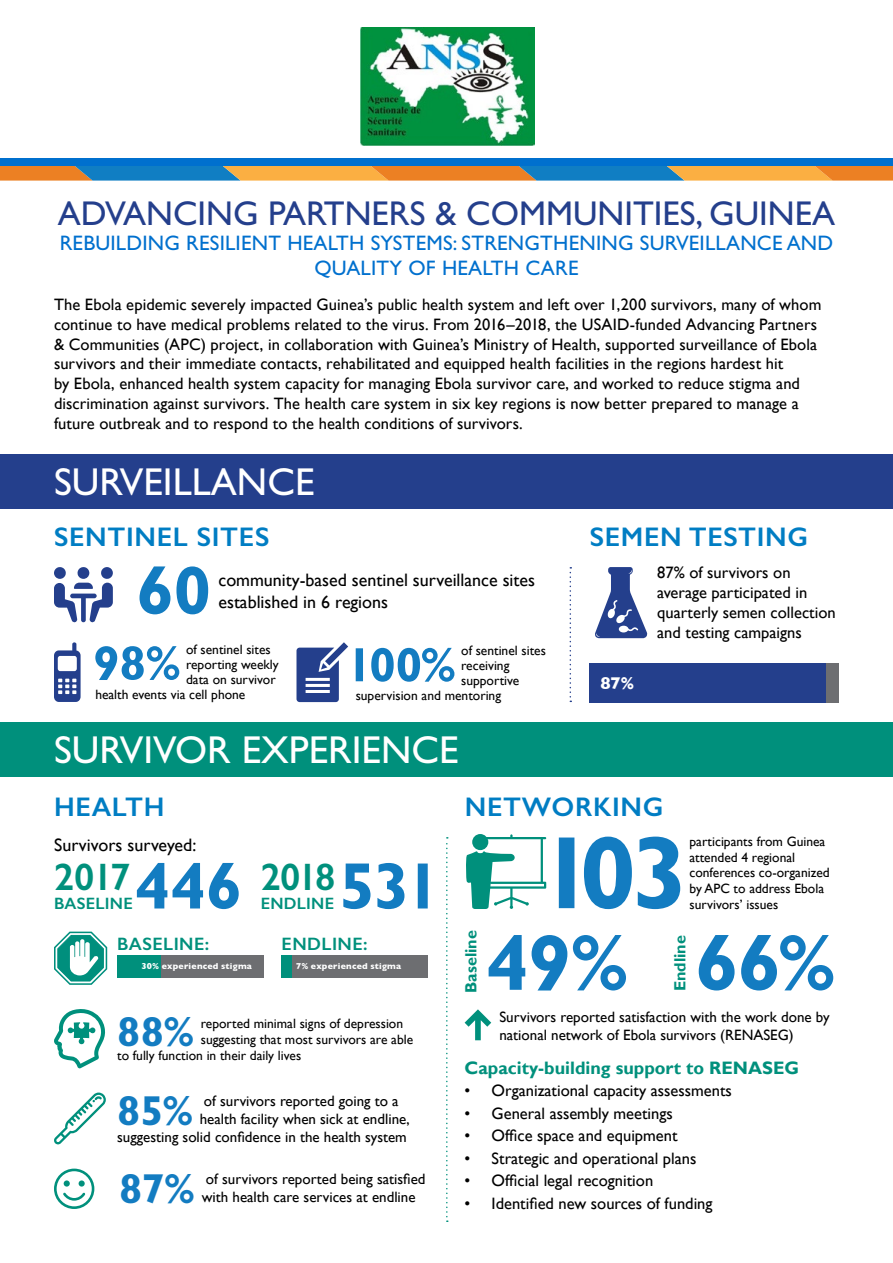
<style>
.page{position:relative;width:893px;height:1263px;background:#fff}
.page>*{position:absolute;margin:0;border:0;box-sizing:border-box;transform-origin:0 0}
.Activity_Title{font:700 79.35px "Gill Sans Std";color:#137cc1}
.Activity_Title-2{font:700 68.4px "Gill Sans Std";color:#137cc1}
.Activity_Title-3{font:700 42px "Gill Sans Std";color:#137cc1}
.Theme_Area{font:39px "Gill Sans Std";color:#fff}
.t1{font:600 38.4px "Gill Sans";letter-spacing:-.06em;color:#00907c}
.t2{font:34.5px "Gill Sans Std";color:#243f8c}
.Heading{font:600 27px "Gill Sans";letter-spacing:.025em;color:#007dc3}
.t3{font:21px/25.2px "Gill Sans Std";letter-spacing:.01em;color:#0070ce;text-align:center}
.Intro_Text{font:18px/21.6px "Gill Sans";color:#000}
.t4{font:700 18px "Gill Sans";color:#00907c}
.t5{font:600 18px "Gill Sans";letter-spacing:.025em;color:#00907c}
.t6{font:700 17.4px "Gill Sans";color:#fff}
.Intro_Text-2{font:16.5px/19.8px "Gill Sans";color:#000}
.t7{font:600 16.5px "Gill Sans";letter-spacing:.015em;color:#00907c}
.t8{font:700 16.2px "Gill Sans";color:#00907c}
.t9{font:15px/18px "Gill Sans";color:#000}
.t10{font:13.5px/15.8px "Gill Sans";color:#000}
.t11{font:700 8.7px "Gill Sans";letter-spacing:.03em;color:#fff}
</style>
<div class="page">
<div style="left:0;top:454px;width:893px;height:54px;background:#243f8c"></div>
<div style="left:0;top:722px;width:893px;height:54px;background:#00907c"></div>
<div style="left:590px;top:663px;width:237px;height:39px;background:#243f8c"></div>
<div style="left:826px;top:663px;width:13px;height:39px;background:#6d6e71"></div>
<svg style="left:0;top:166px;width:893px;height:15px"></svg>
<div style="left:0;top:158px;width:893px;height:8px;background:#0070ce"></div>
<img style="left:360px;top:27px;width:175px;height:119px">
<svg style="left:54px;top:567px;width:59px;height:55px"></svg>
<svg style="left:95px;top:646px;width:84px;height:34px"></svg>
<svg style="left:54px;top:642px;width:27px;height:60px"></svg>
<svg style="left:595px;top:567px;width:52px;height:71px"></svg>
<svg style="left:446px;top:837px;width:2px;height:385px"></svg>
<svg style="left:570px;top:567px;width:1px;height:135px"></svg>
<svg style="left:54px;top:1092px;width:52px;height:52px"></svg>
<svg style="left:356px;top:648px;width:98px;height:34px"></svg>
<svg style="left:296px;top:642px;width:52px;height:60px"></svg>
<svg style="left:54px;top:1168px;width:40px;height:41px"></svg>
<svg style="left:54px;top:1009px;width:52px;height:59px"></svg>
<svg style="left:466px;top:834px;width:80px;height:75px"></svg>
<svg style="left:559px;top:836px;width:121px;height:73px"></svg>
<svg style="left:465px;top:1009px;width:26px;height:31px"></svg>
<svg style="left:137px;top:863px;width:102px;height:46px"></svg>
<svg style="left:343px;top:863px;width:85px;height:46px"></svg>
<div style="left:287px;top:955px;width:141px;height:23px;background:#6d6e71"></div>
<div style="left:282px;top:955px;width:10px;height:23px;background:#00907c"></div>
<div style="left:117px;top:955px;width:44px;height:23px;background:#00907c"></div>
<div style="left:161px;top:955px;width:102px;height:23px;background:#6d6e71"></div>
<svg style="left:54px;top:931px;width:54px;height:54px"></svg>
<p class="t2" style="left:58px;top:193px;width:779px">ADVANCING PARTNERS &amp; COMMUNITIES, GUINEA</p>
<p class="t3" style="left:60px;top:230px;width:775px">REBUILDING RESILIENT HEALTH SYSTEMS: STRENGTHENING SURVEILLANCE AND<br>QUALITY OF HEALTH CARE</p>
<p class="Intro_Text-2" style="left:54px;top:295px;width:769px">The Ebola epidemic severely impacted Guinea’s public health system and left over 1,200 survivors, many of whom continue to have medical problems related to the virus. From 2016–2018, the USAID-funded Advancing Partners &amp; Communities (APC) project, in collaboration with Guinea’s Ministry of Health, supported surveillance of Ebola survivors and their immediate contacts, rehabilitated and equipped health facilities in the regions hardest hit<br>by Ebola, enhanced health system capacity for managing Ebola survivor care, and worked to reduce stigma and discrimination against survivors. The health care system in six key regions is now better prepared to manage a future outbreak and to respond to the health conditions of survivors.</p>
<p class="Theme_Area" style="left:54px;top:459px;width:262px">SURVEILLANCE</p>
<p class="Heading" style="left:54px;top:521px;width:217px">SENTINEL SITES</p>
<p class="Heading" style="left:590px;top:521px;width:220px">SEMEN TESTING</p>
<p class="Activity_Title-2" style="left:136px;top:550px;width:76px">60</p>
<p class="Intro_Text" style="left:218px;top:569px;width:318px">community-based sentinel surveillance sites established in 6 regions</p>
<p class="t10" style="left:186px;top:642px;width:86px">of sentinel sites</p>
<p class="t10" style="left:186px;top:657px;width:94px">reporting weekly</p>
<p class="t10" style="left:186px;top:672px;width:91px">data on survivor</p>
<p class="t10" style="left:95px;top:687px;width:152px">health events via cell phone</p>
<p class="t10" style="left:461px;top:643px;width:86px">of sentinel sites</p>
<p class="t10" style="left:461px;top:658px;width:50px">receiving</p>
<p class="t10" style="left:461px;top:673px;width:60px">supportive</p>
<p class="t10" style="left:356px;top:688px;width:147px">supervision and mentoring</p>
<p class="Theme_Area" style="left:54px;top:727px;width:406px">SURVIVOR EXPERIENCE</p>
<p class="t6" style="left:600px;top:669px;width:36px">87%</p>
<p class="Intro_Text-2" style="left:657px;top:563px;width:180px">87% of survivors on average participated in quarterly semen collection and testing campaigns</p>
<p class="Heading" style="left:54px;top:790px;width:112px">HEALTH</p>
<p class="Heading" style="left:465px;top:790px;width:200px">NETWORKING</p>
<p class="Intro_Text" style="left:54px;top:834px;width:144px">Survivors surveyed:</p>
<p class="t10" style="left:689px;top:834px;width:142px">participants from Guinea attended 4 regional conferences co-organized by APC to address Ebola survivors’ issues</p>
<p class="t1" style="left:54px;top:854px;width:78px">2017</p>
<p class="t7" style="left:54px;top:893px;width:80px">BASELINE</p>
<p class="t1" style="left:261px;top:854px;width:76px">2018</p>
<p class="t7" style="left:261px;top:893px;width:75px">ENDLINE</p>
<p class="t5" style="left:282px;top:933px;width:87px">ENDLINE:</p>
<p class="t11" style="left:296px;top:959px;width:107px">7% experienced stigma</p>
<p class="t8" style="left:461px;top:993px;width:64px;rotate:-90deg">Baseline</p>
<p class="t8" style="left:670px;top:991px;width:58px;rotate:-90deg">Endline</p>
<p class="t9" style="left:499px;top:1008px;width:332px">Survivors reported satisfaction with the work done by national network of Ebola survivors (RENASEG)</p>
<p class="Activity_Title" style="left:485px;top:916px;width:144px">49%</p>
<p class="Activity_Title" style="left:695px;top:916px;width:141px">66%</p>
<p class="t5" style="left:117px;top:933px;width:94px">BASELINE:</p>
<p class="t11" style="left:141px;top:959px;width:112px">30% experienced stigma</p>
<p class="Activity_Title-3" style="left:117px;top:1007px;width:78px">88%</p>
<p class="t10" style="left:201px;top:1015px;width:204px">reported minimal signs of depression</p>
<p class="t10" style="left:201px;top:1032px;width:214px">suggesting that most survivors are able</p>
<p class="t10" style="left:117px;top:1048px;width:186px">to fully function in their daily lives</p>
<p class="t4" style="left:465px;top:1057px;width:336px">Capacity-building support to RENASEG</p>
<p class="Intro_Text-2" style="left:465px;top:1081px;width:269px">• Organizational capacity assessments</p>
<p class="Intro_Text-2" style="left:465px;top:1104px;width:210px">• General assembly meetings</p>
<p class="Intro_Text-2" style="left:465px;top:1126px;width:214px">• Office space and equipment</p>
<p class="Intro_Text-2" style="left:465px;top:1149px;width:233px">• Strategic and operational plans</p>
<p class="Intro_Text-2" style="left:465px;top:1171px;width:190px">• Official legal recognition</p>
<p class="Intro_Text-2" style="left:465px;top:1194px;width:249px">• Identified new sources of funding</p>
<p class="Activity_Title-3" style="left:117px;top:1086px;width:77px">85%</p>
<p class="t9" style="left:204px;top:1092px;width:196px">of survivors reported going to a</p>
<p class="t9" style="left:200px;top:1110px;width:212px">health facility when sick at endline,</p>
<p class="t9" style="left:117px;top:1128px;width:291px">suggesting solid confidence in the health system</p>
<p class="Activity_Title-3" style="left:119px;top:1164px;width:77px">87%</p>
<p class="t9" style="left:202px;top:1170px;width:225px">of survivors reported being satisfied with health care services at endline</p>
</div>
